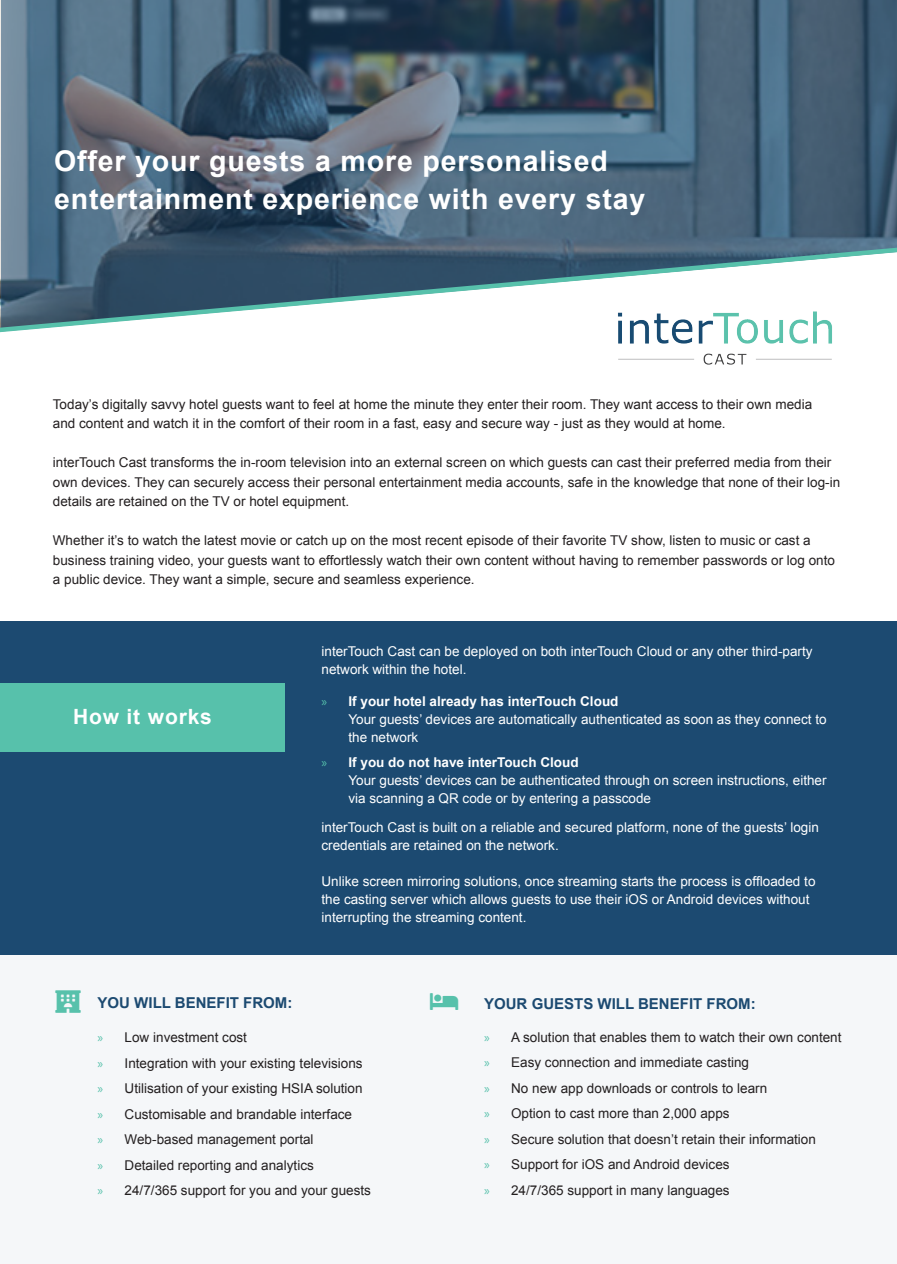
<style>
.page{position:relative;width:897px;height:1264px;background:#fff}
.page>*{position:absolute;margin:0;border:0;box-sizing:border-box;transform-origin:0 0}
.t1{font:700 28.5px "Arial";letter-spacing:.03em;color:#fff}
.t2{font:700 21px "Arial";letter-spacing:.04em;color:#fff}
.t3{font:700 15px "Arial";color:#1c4a71}
.t4{font:13.5px/19.5px "Arial";color:#231f20}
.t5{font:13.5px/18px "Arial";color:#fff}
.t6{font:700 13.5px "Arial";color:#fff}
.s1{font-family:"Myriad Pro";font-weight:400;color:#57c1ab}
.s2{font-family:"Myriad Pro";color:#57c1ab}
</style>
<div class="page">
<svg style="left:1px;top:0;width:895px;height:244px;background:#486175"></svg>
<div style="left:0;top:882px;width:896px;height:382px;background:#f5f7f9"></div>
<div style="left:0;top:621px;width:896px;height:334px;background:#1c4a71"></div>
<img style="left:618px;top:335px;width:214px;height:30px">
<div style="left:0;top:683px;width:284px;height:68px;background:#57c1ab"></div>
<svg style="left:0;top:244px;width:896px;height:91px"></svg>
<p class="t1" style="left:54px;top:142px;width:555px">Offer your guests a more personalised</p>
<p class="t1" style="left:54px;top:180px;width:592px">entertainment experience with every stay</p>
<p class="t4" style="left:53px;top:394px;width:760px">Today’s digitally savvy hotel guests want to feel at home the minute they enter their room. They want access to their own media and content and watch it in the comfort of their room in a fast, easy and secure way - just as they would at home.</p>
<p class="t4" style="left:53px;top:453px;width:788px">interTouch Cast transforms the in-room television into an external screen on which guests can cast their preferred media from their own devices. They can securely access their personal entertainment media accounts, safe in the knowledge that none of their log-in details are retained on the TV or hotel equipment.</p>
<p class="t4" style="left:53px;top:531px;width:783px">Whether it’s to watch the latest movie or catch up on the most recent episode of their favorite TV show, listen to music or cast a business training video, your guests want to effortlessly watch their own content without having to remember passwords or log onto a public device. They want a simple, secure and seamless experience.</p>
<p class="t2" style="left:73px;top:703px;width:140px">How it works</p>
<p class="t5" style="left:321px;top:642px;width:492px">interTouch Cast can be deployed on both interTouch Cloud or any other third-party network within the hotel.</p>
<p class="t6" style="left:321px;top:692px;width:298px"><span class="s1">»</span> If your hotel already has interTouch Cloud</p>
<p class="t5" style="left:348px;top:710px;width:479px">Your guests’ devices are automatically authenticated as soon as they connect to the network</p>
<p class="t6" style="left:321px;top:753px;width:259px"><span class="s1">»</span> If you do not have interTouch Cloud</p>
<p class="t5" style="left:348px;top:771px;width:479px">Your guests’ devices can be authenticated through on screen instructions, either via scanning a QR code or by entering a passcode</p>
<p class="t5" style="left:321px;top:818px;width:499px">interTouch Cast is built on a reliable and secured platform, none of the guests’ login credentials are retained on the network.</p>
<p class="t5" style="left:321px;top:872px;width:495px">Unlike screen mirroring solutions, once streaming starts the process is offloaded to the casting server which allows guests to use their iOS or Android devices without interrupting the streaming content.</p>
<p class="t3" style="left:98px;top:992px;width:196px">YOU WILL BENEFIT FROM:</p>
<p class="t4" style="left:98px;top:1027px;width:151px"><span class="s2">»</span> Low investment cost</p>
<p class="t4" style="left:98px;top:1053px;width:266px"><span class="s2">»</span> Integration with your existing televisions</p>
<p class="t4" style="left:98px;top:1078px;width:266px"><span class="s2">»</span> Utilisation of your existing HSIA solution</p>
<p class="t4" style="left:98px;top:1104px;width:256px"><span class="s2">»</span> Customisable and brandable interface</p>
<p class="t4" style="left:98px;top:1129px;width:217px"><span class="s2">»</span> Web-based management portal</p>
<p class="t4" style="left:98px;top:1155px;width:218px"><span class="s2">»</span> Detailed reporting and analytics</p>
<p class="t4" style="left:98px;top:1180px;width:275px"><span class="s2">»</span> 24/7/365 support for you and your guests</p>
<p class="t3" style="left:484px;top:993px;width:273px">YOUR GUESTS WILL BENEFIT FROM:</p>
<p class="t4" style="left:484px;top:1027px;width:359px"><span class="s2">»</span> A solution that enables them to watch their own content</p>
<p class="t4" style="left:484px;top:1052px;width:266px"><span class="s2">»</span> Easy connection and immediate casting</p>
<p class="t4" style="left:484px;top:1078px;width:284px"><span class="s2">»</span> No new app downloads or controls to learn</p>
<p class="t4" style="left:484px;top:1103px;width:247px"><span class="s2">»</span> Option to cast more than 2,000 apps</p>
<p class="t4" style="left:484px;top:1129px;width:333px"><span class="s2">»</span> Secure solution that doesn’t retain their information</p>
<p class="t4" style="left:484px;top:1154px;width:247px"><span class="s2">»</span> Support for iOS and Android devices</p>
<p class="t4" style="left:484px;top:1180px;width:247px"><span class="s2">»</span> 24/7/365 support in many languages</p>
</div>
